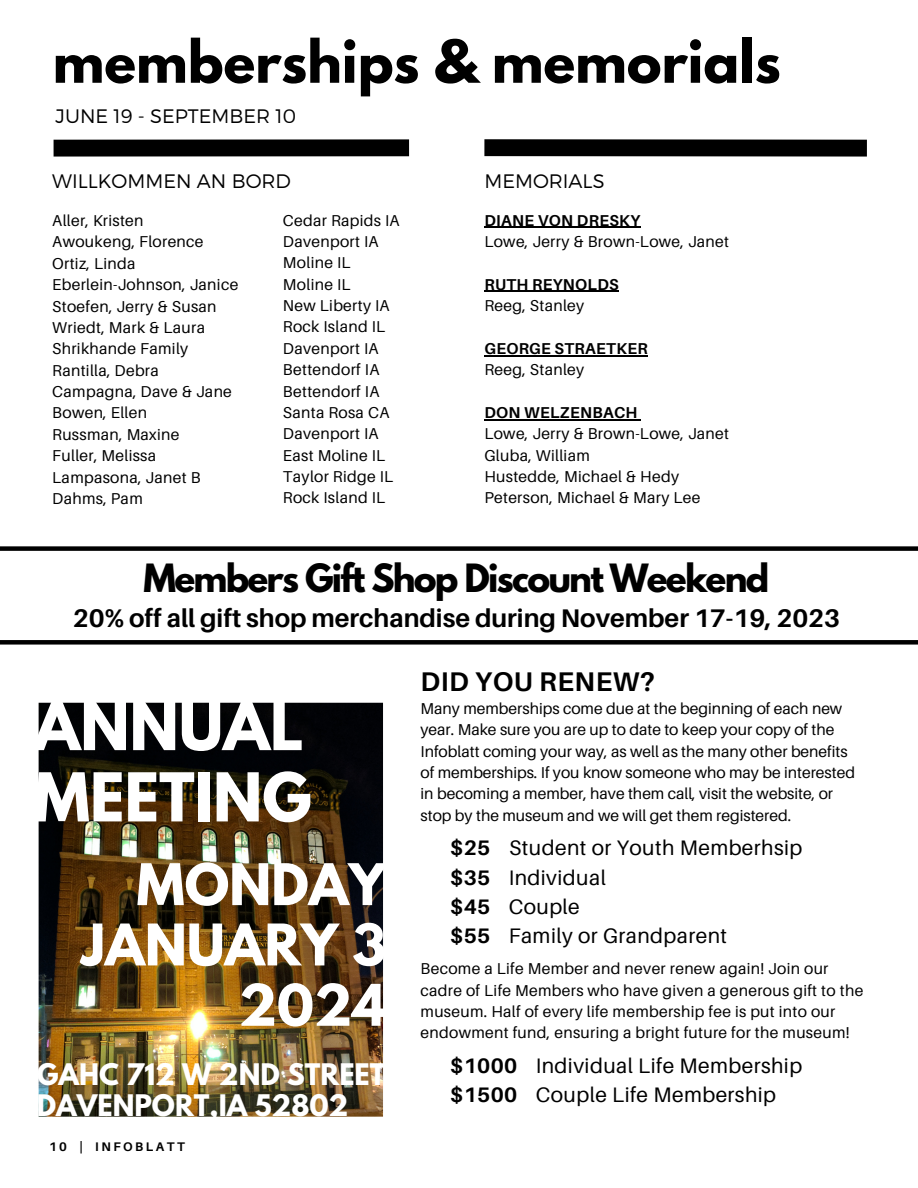
<style>
.page{position:relative;width:918px;height:1188px;background:#fff}
.page>*{position:absolute;margin:0;border:0;box-sizing:border-box;transform-origin:0 0}
.t1{font:700 59.7px/71.2px "League Spartan";color:#fff}
.t2{font:700 52.5px "League Spartan";color:#000}
.t3{font:700 50.85px "League Spartan";color:#fff}
.t4{font:700 34.5px "League Spartan";letter-spacing:-.05em;color:#000}
.t5{font:700 27px "Aileron";letter-spacing:.02em;color:#000}
.t6{font:700 26.4px "League Spartan";color:#fff}
.t7{font:700 25.5px "Aileron";color:#000}
.t8{font:21px "Aileron";letter-spacing:.02em;color:#000}
.t9{font:300 19.5px "Montserrat";color:#000}
.t10{font:15.75px/21.3px "Aileron";letter-spacing:.02em;color:#000}
.t11{font:15.75px/21.3px "Aileron";color:#000}
.t12{font:700 15.75px "Aileron";letter-spacing:.02em;color:#000}
.t13{font:700 12.45px "Aileron";letter-spacing:.2em;color:#000}
.s1{font-weight:700}
</style>
<div class="page">
<div style="left:54px;top:139px;width:355px;height:18px;background:#000"></div>
<div style="left:484px;top:139px;width:383px;height:18px;background:#000"></div>
<img style="left:38px;top:702px;width:345px;height:415px">
<hr style="left:484px;top:227px;width:157px;height:1px;background:#000">
<hr style="left:484px;top:291px;width:135px;height:1px;background:#000">
<hr style="left:484px;top:355px;width:164px;height:1px;background:#000">
<hr style="left:484px;top:419px;width:154px;height:1px;background:#000">
<div style="left:0;top:546px;width:918px;height:5px;background:#000"></div>
<div style="left:0;top:640px;width:918px;height:5px;background:#000"></div>
<p class="t2" style="left:53px;top:36px;width:730px">memberships &amp; memorials</p>
<p class="t9" style="left:56px;top:104px;width:242px">JUNE 19 - SEPTEMBER 10</p>
<p class="t9" style="left:52px;top:168px;width:240px">WILLKOMMEN AN BORD</p>
<p class="t10" style="left:52px;top:210px;width:93px">Aller, Kristen</p>
<p class="t10" style="left:52px;top:231px;width:153px">Awoukeng, Florence</p>
<p class="t10" style="left:52px;top:252px;width:85px">Ortiz, Linda</p>
<p class="t10" style="left:52px;top:274px;width:188px">Eberlein-Johnson, Janice</p>
<p class="t10" style="left:52px;top:295px;width:166px">Stoefen, Jerry &amp; Susan</p>
<p class="t10" style="left:52px;top:316px;width:154px">Wriedt, Mark &amp; Laura</p>
<p class="t10" style="left:52px;top:338px;width:138px">Shrikhande Family</p>
<p class="t10" style="left:52px;top:359px;width:108px">Rantilla, Debra</p>
<p class="t10" style="left:52px;top:381px;width:181px">Campagna, Dave &amp; Jane</p>
<p class="t10" style="left:52px;top:402px;width:96px">Bowen, Ellen</p>
<p class="t10" style="left:52px;top:423px;width:129px">Russman, Maxine</p>
<p class="t10" style="left:52px;top:445px;width:105px">Fuller, Melissa</p>
<p class="t10" style="left:52px;top:466px;width:150px">Lampasona, Janet B</p>
<p class="t10" style="left:52px;top:487px;width:92px">Dahms, Pam</p>
<p class="t10" style="left:283px;top:209px;width:118px">Cedar Rapids IA</p>
<p class="t10" style="left:283px;top:230px;width:97px">Davenport IA</p>
<p class="t10" style="left:283px;top:252px;width:69px">Moline IL</p>
<p class="t10" style="left:283px;top:273px;width:69px">Moline IL</p>
<p class="t10" style="left:283px;top:295px;width:108px">New Liberty IA</p>
<p class="t10" style="left:283px;top:316px;width:104px">Rock Island IL</p>
<p class="t10" style="left:283px;top:337px;width:97px">Davenport IA</p>
<p class="t10" style="left:283px;top:359px;width:98px">Bettendorf IA</p>
<p class="t10" style="left:283px;top:380px;width:98px">Bettendorf IA</p>
<p class="t10" style="left:283px;top:401px;width:108px">Santa Rosa CA</p>
<p class="t10" style="left:283px;top:423px;width:97px">Davenport IA</p>
<p class="t10" style="left:283px;top:444px;width:104px">East Moline IL</p>
<p class="t10" style="left:283px;top:466px;width:112px">Taylor Ridge IL</p>
<p class="t10" style="left:283px;top:487px;width:104px">Rock Island IL</p>
<p class="t9" style="left:484px;top:168px;width:122px">MEMORIALS</p>
<p class="t12" style="left:484px;top:210px;width:157px">DIANE VON DRESKY</p>
<p class="t10" style="left:484px;top:230px;width:246px">Lowe, Jerry &amp; Brown-Lowe, Janet</p>
<p class="t12" style="left:484px;top:274px;width:136px">RUTH REYNOLDS</p>
<p class="t10" style="left:484px;top:295px;width:101px">Reeg, Stanley</p>
<p class="t12" style="left:484px;top:339px;width:165px">GEORGE STRAETKER</p>
<p class="t10" style="left:484px;top:359px;width:101px">Reeg, Stanley</p>
<p class="t12" style="left:484px;top:403px;width:155px">DON WELZENBACH</p>
<p class="t10" style="left:484px;top:423px;width:246px">Lowe, Jerry &amp; Brown-Lowe, Janet</p>
<p class="t10" style="left:484px;top:444px;width:107px">Gluba, William</p>
<p class="t10" style="left:484px;top:466px;width:196px">Hustedde, Michael &amp; Hedy</p>
<p class="t10" style="left:484px;top:487px;width:218px">Peterson, Michael &amp; Mary Lee</p>
<p class="t4" style="left:144px;top:561px;width:627px">Members Gift Shop Discount Weekend</p>
<p class="t7" style="left:73px;top:602px;width:769px">20% off all gift shop merchandise during November 17-19, 2023</p>
<p class="t1" style="left:34px;top:698px;width:280px">ANNUAL<br>MEETING</p>
<p class="t3" style="left:137px;top:859px;width:251px">MONDAY</p>
<p class="t3" style="left:81px;top:920px;width:306px">JANUARY 3</p>
<p class="t3" style="left:239px;top:980px;width:149px">2024</p>
<p class="t6" style="left:37px;top:1062px;width:350px">GAHC 712 W 2ND STREET</p>
<p class="t6" style="left:37px;top:1092px;width:313px">DAVENPORT,IA 52802</p>
<p class="t13" style="left:49px;top:1139px;width:137px">10 | INFOBLATT</p>
<p class="t5" style="left:421px;top:665px;width:236px">DID YOU RENEW?</p>
<p class="t11" style="left:421px;top:697px;width:436px">Many memberships come due at the beginning of each new year. Make sure you are up to date to keep your copy of the Infoblatt coming your way, as well as the many other benefits of memberships. If you know someone who may be interested in becoming a member, have them call, visit the website, or stop by the museum and we will get them registered.</p>
<p class="t8" style="left:450px;top:835px;width:354px"><span class="s1">$25</span> Student or Youth Memberhsip</p>
<p class="t8" style="left:450px;top:864px;width:157px"><span class="s1">$35</span> Individual</p>
<p class="t8" style="left:450px;top:893px;width:131px"><span class="s1">$45</span> Couple</p>
<p class="t8" style="left:450px;top:923px;width:278px"><span class="s1">$55</span> Family or Grandparent</p>
<p class="t10" style="left:421px;top:958px;width:444px">Become a Life Member and never renew again! Join our cadre of Life Members who have given a generous gift to the museum. Half of every life membership fee is put into our endowment fund, ensuring a bright future for the museum!</p>
<p class="t8" style="left:450px;top:1053px;width:354px"><span class="s1">$1000</span> Individual Life Membership</p>
<p class="t8" style="left:450px;top:1082px;width:327px"><span class="s1">$1500</span> Couple Life Membership</p>
</div>
